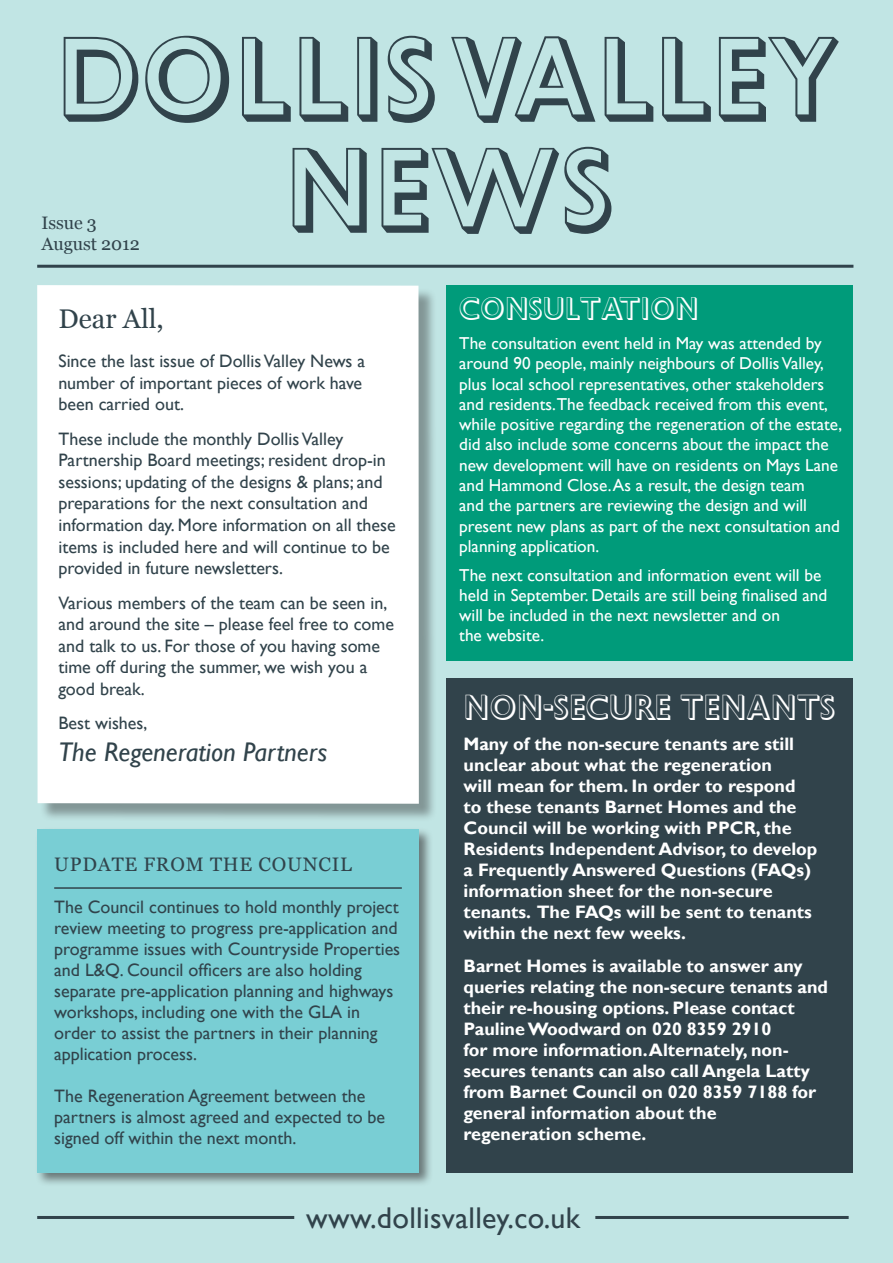
<style>
.page{position:relative;width:893px;height:1263px;background:#c1e5e4}
.page>*{position:absolute;margin:0;border:0;box-sizing:border-box;transform-origin:0 0}
.t1{font:112.65px "Gill Sans Shadowed";color:#31434b}
.t2{font:33px "Gill Sans Shadowed";color:#fff}
.Pa3{font:30px "Gill Sans";letter-spacing:.01em;color:#31434b}
.t3{font:30px "Gill Sans Shadowed";color:#fff}
.t4{font:italic 27px "Gill Sans";color:#31434b}
.t5{font:27px "Georgia";color:#31434b}
.t6{font:19.5px "Georgia";letter-spacing:.04em;color:#31434b}
.t7{font:18px/21.6px "Gill Sans";color:#31434b}
.t8{font:700 18px/21px "Gill Sans";color:#fff}
._1_Main_Text{font:18px "Georgia";letter-spacing:-.005em;color:#31434b}
.t9{font:17.25px/20.2px "Gill Sans";color:#fff}
</style>
<div class="page">
<hr style="left:37px;top:265px;width:816px;height:3px;background:#31434b">
<hr style="left:37px;top:1216px;width:257px;height:3px;background:#31434b">
<hr style="left:595px;top:1216px;width:254px;height:3px;background:#31434b">
<div style="left:39px;top:287px;width:398px;height:535px;background:#231f20;opacity:.4"></div>
<div style="left:37px;top:285px;width:382px;height:519px;background:#fff"></div>
<div style="left:446px;top:678px;width:407px;height:494px;background:#31434b"></div>
<div style="left:446px;top:285px;width:407px;height:375px;background:#009b7a"></div>
<div style="left:35px;top:827px;width:398px;height:360px;background:#231f20;opacity:.55"></div>
<div style="left:37px;top:829px;width:382px;height:343px;background:#79ced4"></div>
<hr style="left:54px;top:887px;width:348px;height:2px;background:#31434b">
<p class="t1" style="left:57px;top:-2px;width:787px">DOLLISVALLEY</p>
<p class="t1" style="left:285px;top:109px;width:330px">NEWS</p>
<p class="_1_Main_Text" style="left:41px;top:213px;width:57px">Issue 3</p>
<p class="_1_Main_Text" style="left:41px;top:234px;width:100px">August 2012</p>
<p class="t5" style="left:58px;top:304px;width:107px">Dear All,</p>
<p class="t7" style="left:58px;top:350px;width:308px">Since the last issue of Dollis Valley News a number of important pieces of work have been carried out.</p>
<p class="t7" style="left:58px;top:428px;width:339px">These include the monthly Dollis Valley Partnership Board meetings; resident drop-in sessions; updating of the designs &amp; plans; and preparations for the next consultation and information day. More information on all these items is included here and will continue to be provided in future newsletters.</p>
<p class="t7" style="left:58px;top:592px;width:337px">Various members of the team can be seen in, and around the site – please feel free to come and talk to us. For those of you having some time off during the summer, we wish you a good break.</p>
<p class="t7" style="left:58px;top:713px;width:90px">Best wishes,</p>
<p class="t4" style="left:58px;top:736px;width:270px">The Regeneration Partners</p>
<p class="t6" style="left:54px;top:853px;width:299px">UPDATE FROM THE COUNCIL</p>
<p class="t7" style="left:54px;top:897px;width:347px;line-height:21px">The Council continues to hold monthly project review meeting to progress pre-application and programme issues with Countryside Properties and L&amp;Q. Council officers are also holding separate pre-application planning and highways workshops, including one with the GLA in order to assist the partners in their planning application process.</p>
<p class="t7" style="left:54px;top:1086px;width:332px;line-height:21px">The Regeneration Agreement between the partners is almost agreed and expected to be signed off within the next month.</p>
<p class="t3" style="left:459px;top:287px;width:241px">CONSULTATION</p>
<p class="t9" style="left:459px;top:334px;width:384px">The consultation event held in May was attended by around 90 people, mainly neighbours of Dollis Valley, plus local school representatives, other stakeholders and residents.The feedback received from this event, while positive regarding the regeneration of the estate, did also include some concerns about the impact the new development will have on residents on Mays Lane and Hammond Close. As a result, the design team<br>and the partners are reviewing the design and will present new plans as part of the next consultation and planning application.</p>
<p class="t9" style="left:459px;top:565px;width:370px">The next consultation and information event will be held in September. Details are still being finalised and will be included in the next newsletter and on<br>the website.</p>
<p class="t2" style="left:463px;top:684px;width:373px">NON-SECURE TENANTS</p>
<p class="t8" style="left:463px;top:733px;width:355px">Many of the non-secure tenants are still unclear about what the regeneration<br>will mean for them. In order to respond to these tenants Barnet Homes and the Council will be working with PPCR, the Residents Independent Advisor, to develop a Frequently Answered Questions (FAQs) information sheet for the non-secure tenants. The FAQs will be sent to tenants within the next few weeks.</p>
<p class="t8" style="left:463px;top:956px;width:366px">Barnet Homes is available to answer any queries relating the non-secure tenants and their re-housing options. Please contact Pauline Woodward on 020 8359 2910<br>for more information. Alternately, non&shy;secures tenants can also call Angela Latty from Barnet Council on 020 8359 7188 for general information about the regeneration scheme.</p>
<p class="Pa3" style="left:306px;top:1200px;width:275px">www.dollisvalley.co.uk</p>
</div>
